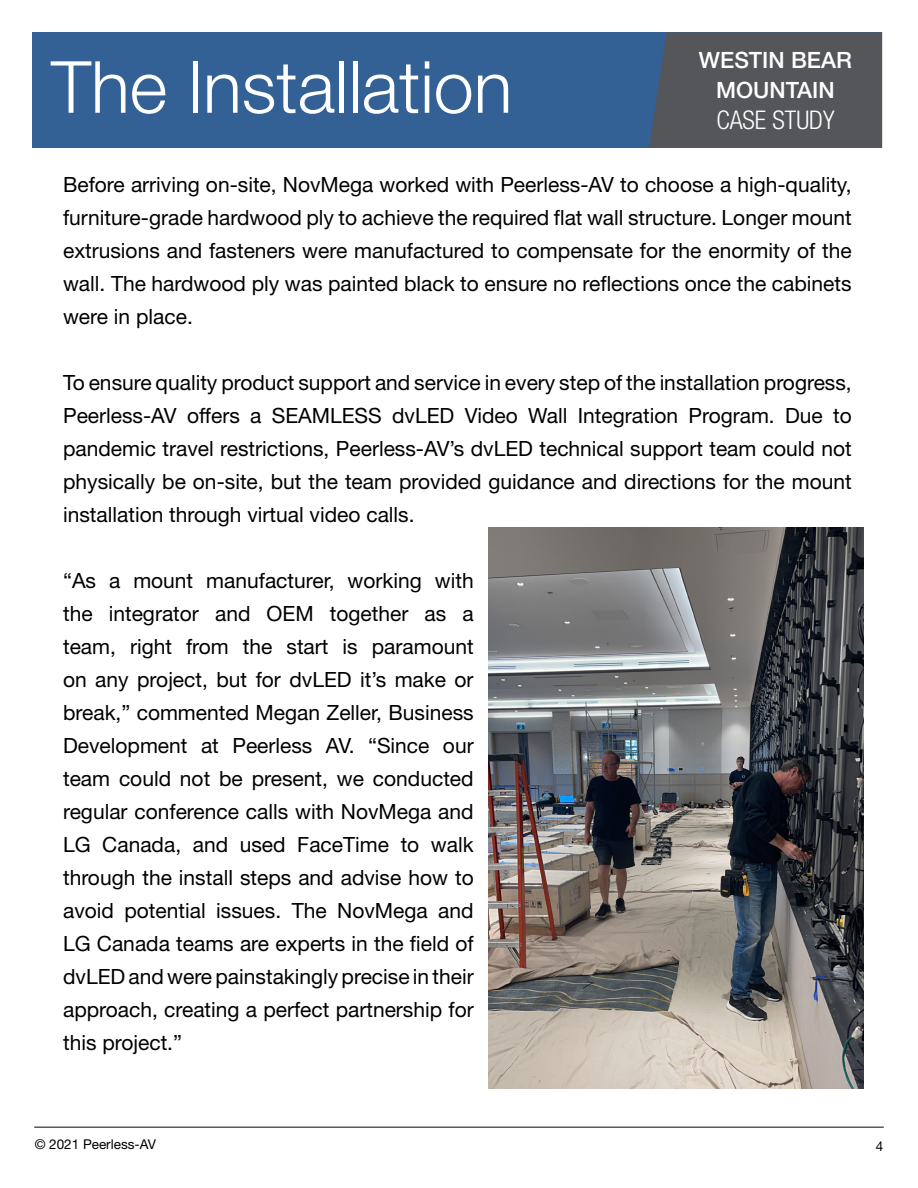
<style>
.page{position:relative;width:918px;height:1188px;background:#fff}
.page>*{position:absolute;margin:0;border:0;box-sizing:border-box;transform-origin:0 0}
.t1{font:300 72px "Helvetica Neue LT Std";color:#fff}
.t2{font:300 condensed 25.8px "Helvetica Neue LT Std";color:#fff}
.t3{font:500 22.5px/30.6px "Helvetica Neue LT Std";color:#fff;text-align:center}
.t4{font:21px/33px "Helvetica Neue LT Std";color:#000;text-align:justify}
.t5{font:13.5px "Helvetica Neue LT Std";color:#000}
</style>
<div class="page">
<div style="left:33px;top:32px;width:849px;height:115px;background:#336195"></div>
<div style="left:649px;top:32px;width:233px;height:115px;background:#55565a"></div>
<hr style="left:34px;top:1126px;width:850px;height:2px;background:#58595b">
<img style="left:489px;top:527px;width:375px;height:562px">
<h1 class="t1" style="left:51px;top:43px;width:463px">The Installation</h1>
<p class="t3" style="left:699px;top:44px;width:154px">WESTIN BEAR<br>MOUNTAIN</p>
<p class="t2" style="left:716px;top:105px;width:120px">CASE STUDY</p>
<p class="t4" style="left:63px;top:168px;width:790px">Before arriving on-site, NovMega worked with Peerless-AV to choose a high-quality, furniture-grade hardwood ply to achieve the required flat wall structure. Longer mount extrusions and fasteners were manufactured to compensate for the enormity of the wall. The hardwood ply was painted black to ensure no reflections once the cabinets were in place.</p>
<p class="t4" style="left:63px;top:366px;width:790px">To ensure quality product support and service in every step of the installation progress, Peerless-AV offers a SEAMLESS dvLED Video Wall Integration Program. Due to pandemic travel restrictions, Peerless-AV’s dvLED technical support team could not physically be on-site, but the team provided guidance and directions for the mount installation through virtual video calls.</p>
<p class="t4" style="left:63px;top:564px;width:412px">“As a mount manufacturer, working with the integrator and OEM together as a team, right from the start is paramount on any project, but for dvLED it’s make or break,” commented Megan Zeller, Business Development at Peerless AV. “Since our team could not be present, we conducted regular conference calls with NovMega and LG Canada, and used FaceTime to walk through the install steps and advise how to avoid potential issues. The NovMega and LG Canada teams are experts in the field of dvLED and were painstakingly precise in their approach, creating a perfect partnership for this project.”</p>
<p class="t5" style="left:35px;top:1136px;width:123px">© 2021 Peerless-AV</p>
<p class="t5" style="left:876px;top:1138px;width:9px">4</p>
</div>
